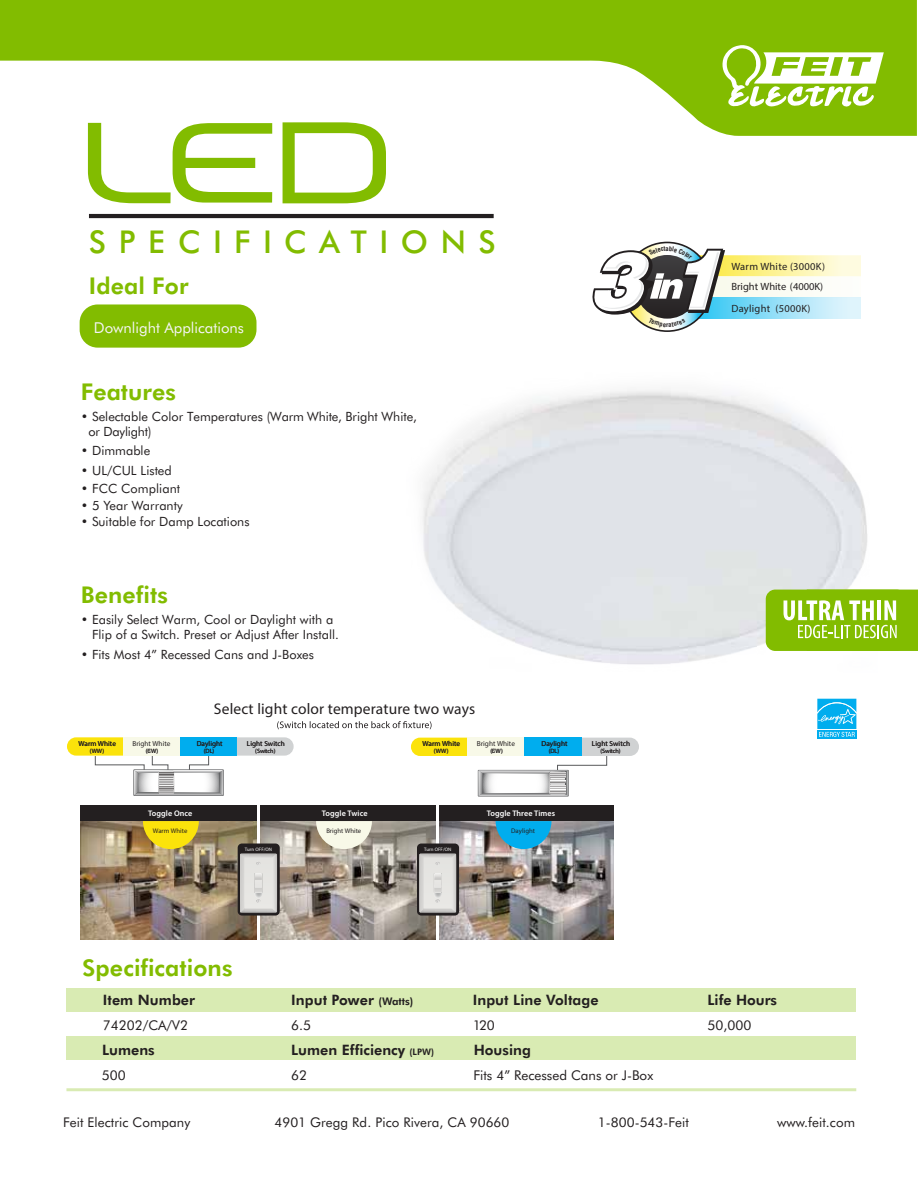
<style>
.page{position:relative;width:918px;height:1188px;background:#fff}
.page>*{position:absolute;margin:0;border:0;box-sizing:border-box;transform-origin:0 0}
.t1{font:500 31.5px "Futura BT";letter-spacing:.4em;color:#82bc00}
.t2{font:800 23.1px "Futura BT";letter-spacing:.005em;color:#82bc00}
.t3{font:semi-expanded 15.45px "Myriad Pro";letter-spacing:.01em;color:#231f20}
.t4{font:15px "Futura BT";color:#f5f5f5}
.t5{font:800 14.4px "Futura BT";color:#231f20}
.t6{font:13.5px "Futura BT";color:#231f20}
.t7{font:13.35px "Futura BT";letter-spacing:.005em;color:#231f20}
.t8{font:12.75px "Futura BT";color:#231f20}
.t9{font:10.5px "Myriad Pro";letter-spacing:.02em;color:#231f20}
.t10{font:10.5px "Myriad Pro";color:#231f20}
.t11{font:600 8.1px "Myriad Pro";letter-spacing:.01em;color:#fff}
.t12{font:semi-expanded 7.35px "Myriad Pro";letter-spacing:.005em;color:#231f20}
.t13{font:semi-expanded 7.2px "Myriad Pro";letter-spacing:.005em;color:#231f20}
.t14{font:semi-expanded 6.75px "Myriad Pro";letter-spacing:.005em;color:#231f20}
.t15{font:700 condensed 6.45px "Helvetica";color:#231f20}
.t16{font:300 6.3px "Myriad Pro";color:#231f20}
.t17{font:300 6.15px "Myriad Pro";color:#231f20}
.t18{font:semi-expanded 4.95px "Myriad Pro";letter-spacing:.01em;color:#fff}
.s1{font-size:10.5px}
.s2{font-size:9px}
</style>
<div class="page">
<hr style="left:66px;top:1088px;width:790px;height:3px;background:#82bc00">
<div style="left:66px;top:989px;width:790px;height:23px;background:#d9ebb3"></div>
<div style="left:66px;top:1036px;width:790px;height:24px;background:#d9ebb3"></div>
<svg style="left:0;top:0;width:917px;height:136px;fill:#82bc00"></svg>
<svg style="left:721px;top:45px;width:163px;height:63px"></svg>
<div style="left:80px;top:304px;width:176px;height:44px;background:#82bc00;border-radius:18px"></div>
<hr style="left:89px;top:214px;width:405px;height:4px;background:#231f20">
<svg style="left:725px;top:255px;width:136px;height:21px;background:#fdf4a7"></svg>
<div style="left:682px;top:276px;width:179px;height:21px;background:#fbfcf4"></div>
<svg style="left:725px;top:297px;width:136px;height:21px;background:#a4e3f8"></svg>
<svg style="left:283px;top:122px;width:103px;height:81px"></svg>
<svg style="left:88px;top:123px;width:184px;height:80px"></svg>
<div style="left:80px;top:805px;width:534px;height:16px;background:#231f20"></div>
<img style="left:80px;top:821px;width:534px;height:119px">
<hr style="left:437px;top:804px;width:2px;height:136px;background:#fff">
<hr style="left:257px;top:804px;width:3px;height:136px;background:#fff">
<div style="left:238px;top:844px;width:42px;height:72px;background:#231f20;border-radius:4px"></div>
<svg style="left:240px;top:853px;width:37px;height:60px"></svg>
<svg style="left:240px;top:854px;width:37px;height:58px;background:#dddcda"></svg>
<div style="left:417px;top:844px;width:42px;height:72px;background:#231f20;border-radius:4px"></div>
<svg style="left:419px;top:853px;width:38px;height:60px"></svg>
<svg style="left:420px;top:854px;width:36px;height:58px;background:#deddda"></svg>
<svg style="left:143px;top:821px;width:56px;height:28px;background:#e6cc1b"></svg>
<svg style="left:316px;top:821px;width:56px;height:28px;background:#e3e1d0"></svg>
<svg style="left:496px;top:821px;width:56px;height:28px;background:#22a5d7"></svg>
<div style="left:134px;top:770px;width:90px;height:26px;border:1px solid #58595b"></div>
<svg style="left:67px;top:737px;width:156px;height:58px"></svg>
<div style="left:124px;top:737px;width:56px;height:19px;background:#f8f9e8"></div>
<div style="left:180px;top:737px;width:57px;height:19px;background:#00adee"></div>
<svg style="left:237px;top:737px;width:57px;height:19px"></svg>
<svg style="left:277px;top:721px;width:155px;height:8px"></svg>
<svg style="left:411px;top:738px;width:57px;height:18px"></svg>
<div style="left:468px;top:738px;width:57px;height:18px;background:#f8f9e8"></div>
<svg style="left:478px;top:738px;width:161px;height:58px"></svg>
<svg style="left:817px;top:698px;width:40px;height:41px;background:#32bdf1"></svg>
<img style="left:422px;top:390px;width:456px;height:275px">
<div style="left:766px;top:590px;width:140px;height:61px;background:#82bc00;border-radius:9px"></div>
<div style="left:807px;top:590px;width:111px;height:61px;background:#82bc00"></div>
<svg style="left:784px;top:600px;width:113px;height:38px"></svg>
<svg style="left:592px;top:246px;width:133px;height:82px"></svg>
<h1 class="t1" style="left:89px;top:223px;width:408px">SPECIFICATIONS</h1>
<h2 class="t2" style="left:89px;top:271px;width:101px">Ideal For</h2>
<p class="t4" style="left:94px;top:318px;width:152px">Downlight Applications</p>
<h2 class="t2" style="left:81px;top:377px;width:97px">Features</h2>
<p class="t8" style="left:81px;top:408px;width:338px">• Selectable Color Temperatures (Warm White, Bright White,</p>
<p class="t8" style="left:88px;top:424px;width:65px">or Daylight)</p>
<p class="t8" style="left:81px;top:442px;width:71px">• Dimmable</p>
<p class="t8" style="left:81px;top:463px;width:93px">• UL/CUL Listed</p>
<p class="t8" style="left:81px;top:481px;width:101px">• FCC Compliant</p>
<p class="t8" style="left:81px;top:498px;width:104px">• 5 Year Warranty</p>
<p class="t8" style="left:81px;top:513px;width:170px">• Suitable for Damp Locations</p>
<h2 class="t2" style="left:81px;top:580px;width:89px">Benefits</h2>
<p class="t8" style="left:81px;top:611px;width:254px">• Easily Select Warm, Cool or Daylight with a</p>
<p class="t8" style="left:81px;top:647px;width:235px">• Fits Most 4” Recessed Cans and J-Boxes</p>
<p class="t8" style="left:92px;top:627px;width:248px">Flip of a Switch. Preset or Adjust After Install.</p>
<p class="t3" style="left:214px;top:699px;width:263px">Select light color temperature two ways</p>
<p class="t12" style="left:423px;top:739px;width:39px">Warm White</p>
<p class="t12" style="left:541px;top:739px;width:28px">Daylight</p>
<p class="t12" style="left:592px;top:739px;width:40px">Light Switch</p>
<p class="t16" style="left:434px;top:747px;width:16px">(WW)</p>
<p class="t16" style="left:490px;top:747px;width:14px">(CBW)</p>
<p class="t16" style="left:549px;top:747px;width:12px">(DL)</p>
<p class="t16" style="left:600px;top:747px;width:22px">(Switch)</p>
<p class="t13" style="left:79px;top:739px;width:39px">Warm White</p>
<p class="t13" style="left:197px;top:739px;width:27px">Daylight</p>
<p class="t13" style="left:247px;top:739px;width:39px">Light Switch</p>
<p class="t17" style="left:90px;top:747px;width:16px">(WW)</p>
<p class="t17" style="left:146px;top:747px;width:14px">(CBW)</p>
<p class="t17" style="left:204px;top:747px;width:12px">(DL)</p>
<p class="t17" style="left:255px;top:747px;width:22px">(Switch)</p>
<p class="t13" style="left:133px;top:739px;width:39px">Bright White</p>
<p class="t12" style="left:477px;top:739px;width:40px">Bright White</p>
<p class="t11" style="left:148px;top:808px;width:46px">Toggle Once</p>
<p class="t11" style="left:322px;top:808px;width:47px">Toggle Twice</p>
<p class="t11" style="left:487px;top:808px;width:70px">Toggle Three Times</p>
<p class="t14" style="left:153px;top:826px;width:36px">Warm White</p>
<p class="t14" style="left:511px;top:826px;width:25px">Daylight</p>
<p class="t14" style="left:326px;top:826px;width:36px">Bright White</p>
<p class="t18" style="left:245px;top:846px;width:29px">Turn OFF/ON</p>
<p class="t18" style="left:424px;top:846px;width:29px">Turn OFF/ON</p>
<p class="t15" style="left:666px;top:245px;width:5px">a</p>
<p class="t15" style="left:666px;top:320px;width:4px">r</p>
<p class="t9" style="left:731px;top:260px;width:95px">Warm White (3000K)</p>
<p class="t10" style="left:731px;top:280px;width:93px">Bright White (4000K)</p>
<p class="t9" style="left:731px;top:302px;width:81px">Daylight (5000K)</p>
<h2 class="t2" style="left:82px;top:954px;width:152px">Specifications</h2>
<p class="t5" style="left:103px;top:991px;width:94px">Item Number</p>
<p class="t5" style="left:291px;top:991px;width:124px">Input Power <span class="s1">(Watts)</span></p>
<p class="t5" style="left:473px;top:991px;width:127px">Input Line Voltage</p>
<p class="t5" style="left:708px;top:991px;width:71px">Life Hours</p>
<p class="t6" style="left:291px;top:1017px;width:21px">6.5</p>
<p class="t6" style="left:103px;top:1017px;width:87px">74202/CA/V2</p>
<p class="t6" style="left:102px;top:1067px;width:25px">500</p>
<p class="t6" style="left:291px;top:1067px;width:17px">62</p>
<p class="t5" style="left:102px;top:1041px;width:54px">Lumens</p>
<p class="t5" style="left:291px;top:1041px;width:144px">Lumen Efficiency <span class="s2">(LPW)</span></p>
<p class="t6" style="left:473px;top:1017px;width:24px">120</p>
<p class="t6" style="left:708px;top:1017px;width:45px">50,000</p>
<p class="t5" style="left:474px;top:1041px;width:59px">Housing</p>
<p class="t6" style="left:473px;top:1067px;width:181px">Fits 4” Recessed Cans or J-Box</p>
<p class="t7" style="left:63px;top:1114px;width:129px">Feit Electric Company</p>
<p class="t7" style="left:274px;top:1114px;width:237px">4901 Gregg Rd. Pico Rivera, CA 90660</p>
<p class="t7" style="left:598px;top:1114px;width:93px">1-800-543-Feit</p>
<p class="t7" style="left:777px;top:1114px;width:79px">www.feit.com</p>
</div>
